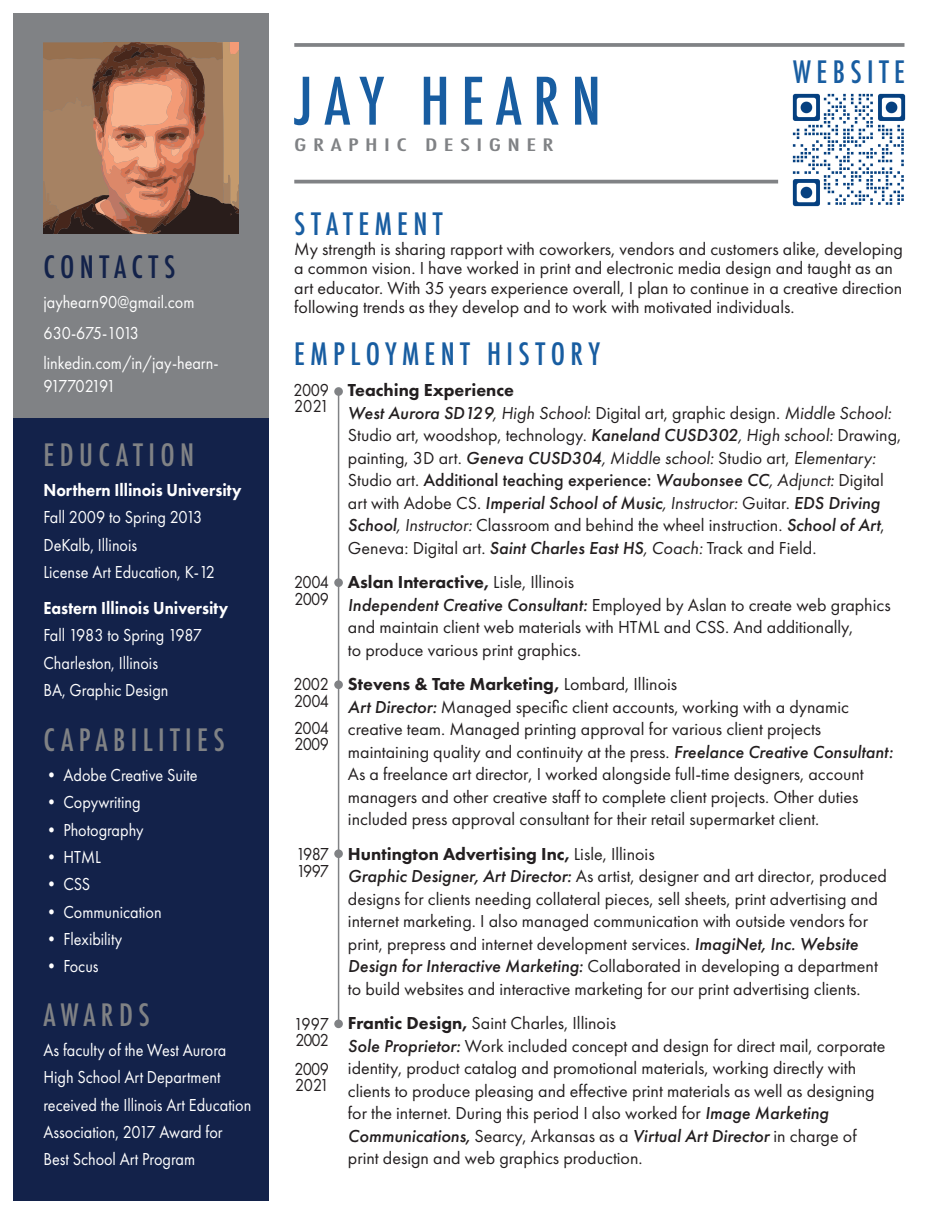
<style>
.page{position:relative;width:945px;height:1215px;background:#fff}
.page>*{position:absolute;margin:0;border:0;box-sizing:border-box;transform-origin:0 0}
.t1{font:500 condensed 63.6px "Futura";letter-spacing:.18em;color:#185da1}
.t2{font:500 condensed 30px "Futura";letter-spacing:.18em;color:#185da1}
.t3{font:500 condensed 30px "Futura";letter-spacing:.18em;color:#808285}
.t4{font:500 condensed 30px "Futura";letter-spacing:.18em;color:#13224a}
.t5{font:18px/22.5px "Futura PT";color:#231f20}
.t6{font:18px/27.3px "Futura PT";color:#fff;scale:.9 1}
.t7{font:800 18px "Futura PT";color:#231f20}
.t8{font:18px "Futura PT";color:#231f20;scale:.9 1}
.t9{font:800 18px "Futura PT";color:#fff;scale:.9 1}
.t10{font:18px "Futura PT";letter-spacing:-.065em;color:#fff;scale:.9 1}
.t11{font:500 condensed 16.65px "Futura";letter-spacing:.24em;color:#808285;scale:1.6 1}
.s1{font-weight:500;font-style:italic}
.s2{font-style:italic}
.s3{font-weight:500}
.s4{font-weight:400}
.s5{font-weight:800}
</style>
<div class="page">
<div style="left:14px;top:418px;width:255px;height:784px;background:#13224a"></div>
<div style="left:14px;top:14px;width:255px;height:404px;background:#808285"></div>
<svg style="left:43px;top:43px;width:196px;height:191px;background:#a27055"></svg>
<hr style="left:294px;top:43px;width:610px;height:4px;background:#8b8d90">
<hr style="left:294px;top:180px;width:484px;height:3px;background:#808285">
<img style="left:792px;top:93px;width:114px;height:114px">
<div style="left:334px;top:387px;width:9px;height:9px;background:#808285;border-radius:50%"></div>
<div style="left:334px;top:578px;width:9px;height:9px;background:#808285;border-radius:50%"></div>
<div style="left:334px;top:680px;width:9px;height:9px;background:#808285;border-radius:50%"></div>
<div style="left:334px;top:849px;width:9px;height:9px;background:#808285;border-radius:50%"></div>
<div style="left:334px;top:1020px;width:9px;height:8px;background:#808285;border-radius:50%"></div>
<hr style="left:338px;top:392px;width:1px;height:632px;background:#808285">
<p class="t4" style="left:43px;top:248px;width:133px">CONTACTS</p>
<p class="t6" style="left:43px;top:288px;width:169px">jayhearn90@gmail.com</p>
<p class="t10" style="left:43px;top:322px;width:108px">630-675-1013</p>
<p class="t6" style="left:43px;top:352px;width:196px;line-height:22.8px">linkedin.com/in/jay-hearn-<br>917702191</p>
<p class="t3" style="left:43px;top:436px;width:152px">EDUCATION</p>
<p class="t9" style="left:43px;top:479px;width:222px">Northern Illinois University</p>
<p class="t6" style="left:43px;top:504px;width:178px">Fall 2009 to Spring 2013</p>
<p class="t6" style="left:43px;top:531px;width:192px">DeKalb, Illinois<br>License Art Education, K-12</p>
<p class="t9" style="left:43px;top:597px;width:207px">Eastern Illinois University</p>
<p class="t6" style="left:43px;top:622px;width:178px">Fall 1983 to Spring 1987</p>
<p class="t6" style="left:43px;top:649px;width:129px">Charleston, Illinois</p>
<p class="t6" style="left:43px;top:676px;width:140px">BA, Graphic Design</p>
<p class="t3" style="left:43px;top:721px;width:183px">CAPABILITIES</p>
<p class="t6" style="left:43px;top:761px;width:173px">• Adobe Creative Suite</p>
<p class="t6" style="left:43px;top:789px;width:109px">• Copywriting</p>
<p class="t6" style="left:43px;top:816px;width:113px">• Photography</p>
<p class="t6" style="left:43px;top:843px;width:65px">• HTML</p>
<p class="t6" style="left:43px;top:871px;width:54px">• CSS</p>
<p class="t6" style="left:43px;top:898px;width:133px">• Communication</p>
<p class="t6" style="left:43px;top:925px;width:89px">• Flexibility</p>
<p class="t6" style="left:43px;top:952px;width:63px">• Focus</p>
<p class="t3" style="left:43px;top:996px;width:108px">AWARDS</p>
<p class="t6" style="left:43px;top:1036px;width:232px">As faculty of the West Aurora<br>High School Art Department received the Illinois Art Education<br>Association, 2017 Award for<br>Best School Art Program</p>
<p class="t1" style="left:294px;top:60px;width:308px">JAY HEARN</p>
<p class="t11" style="left:294px;top:134px;width:164px">GRAPHIC DESIGNER</p>
<p class="t2" style="left:793px;top:53px;width:113px">WEBSITE</p>
<p class="t2" style="left:294px;top:205px;width:150px">STATEMENT</p>
<p class="t5" style="left:294px;top:239px;width:610px;line-height:19.5px">My strength is sharing rapport with coworkers, vendors and customers alike, developing a common vision. I have worked in print and electronic media design and taught as an art educator. With 35 years experience overall, I plan to continue in a creative direction following trends as they develop and to work with motivated individuals.</p>
<p class="t2" style="left:294px;top:335px;width:307px">EMPLOYMENT HISTORY</p>
<p class="t8" style="left:294px;top:379px;width:41px">2009</p>
<p class="t8" style="left:294px;top:396px;width:40px">2021</p>
<p class="t7" style="left:348px;top:379px;width:168px">Teaching Experience</p>
<p class="t5" style="left:348px;top:402px;width:555px"><span class="s1">West Aurora SD129</span><span class="s2">, High School</span>: Digital art, graphic design. <span class="s2">Middle School:<br></span>Studio art, woodshop, technology. <span class="s1">Kaneland CUSD302</span><span class="s2">, High school:</span> Drawing, painting, 3D art. <span class="s1">Geneva CUSD304</span><span class="s2">, Middle school:</span> Studio art, <span class="s2">Elementary:<br></span>Studio art. <span class="s3">Additional teaching experience:</span> <span class="s1">Waubonsee CC</span><span class="s2">, Adjunct:</span> Digital art with Adobe CS. <span class="s1">Imperial School of Music</span><span class="s2">, Instructor:</span> Guitar. <span class="s1">EDS Driving School</span><span class="s2">, Instructor:</span> Classroom and behind the wheel instruction. <span class="s1">School of Art</span>, Geneva: Digital art. <span class="s1">Saint Charles East HS</span><span class="s2">, Coach:</span> Track and Field.</p>
<p class="t7" style="left:348px;top:571px;width:228px">Aslan Interactive, <span class="s4">Lisle, Illinois</span></p>
<p class="t5" style="left:348px;top:594px;width:544px"><span class="s1">Independent Creative Consultant:</span> Employed by Aslan to create web graphics and maintain client web materials with HTML and CSS. And additionally,</p>
<p class="t5" style="left:348px;top:639px;width:235px">to produce various print graphics.</p>
<p class="t7" style="left:348px;top:673px;width:331px">Stevens &amp; Tate Marketing, <span class="s4">Lombard, Illinois</span></p>
<p class="t5" style="left:348px;top:696px;width:547px"><span class="s1">Art Director:</span> Managed specific client accounts, working with a dynamic creative team. Managed printing approval for various client projects maintaining quality and continuity at the press. <span class="s1">Freelance Creative Consultant:<br></span>As a freelance art director, I worked alongside full-time designers, account managers and other creative staff to complete client projects. Other duties included press approval consultant for their retail supermarket client.</p>
<p class="t7" style="left:348px;top:843px;width:308px">Huntington Advertising Inc, <span class="s4">Lisle, Illinois</span></p>
<p class="t5" style="left:348px;top:865px;width:541px"><span class="s1">Graphic Designer, Art Director:</span> As artist, designer and art director, produced designs for clients needing collateral pieces, sell sheets, print advertising and internet marketing. I also managed communication with outside vendors for print, prepress and internet development services. <span class="s1">ImagiNet, Inc. Website Design for Interactive Marketing:</span> Collaborated in developing a department</p>
<p class="t5" style="left:348px;top:978px;width:514px">to build websites and interactive marketing for our print advertising clients.</p>
<p class="t5" style="left:348px;top:1012px;width:270px"><span class="s5">Frantic Design,</span> Saint Charles, Illinois</p>
<p class="t5" style="left:348px;top:1035px;width:539px"><span class="s1">Sole Proprietor:</span> Work included concept and design for direct mail, corporate identity, product catalog and promotional materials, working directly with clients to produce pleasing and effective print materials as well as designing for the internet. During this period I also worked for <span class="s1">Image Marketing Communications,</span> Searcy, Arkansas as a <span class="s1">Virtual Art Director</span> in charge of</p>
<p class="t5" style="left:348px;top:1147px;width:296px">print design and web graphics production.</p>
<p class="t8" style="left:294px;top:572px;width:40px">2004</p>
<p class="t8" style="left:295px;top:588px;width:40px">2009</p>
<p class="t8" style="left:294px;top:674px;width:41px">2002</p>
<p class="t8" style="left:294px;top:690px;width:40px">2004</p>
<p class="t8" style="left:294px;top:717px;width:40px">2004</p>
<p class="t8" style="left:295px;top:734px;width:40px">2009</p>
<p class="t8" style="left:296px;top:843px;width:38px">1987</p>
<p class="t8" style="left:297px;top:860px;width:38px">1997</p>
<p class="t8" style="left:294px;top:1013px;width:41px">1997</p>
<p class="t8" style="left:296px;top:1030px;width:39px">2002</p>
<p class="t8" style="left:295px;top:1058px;width:40px">2009</p>
<p class="t8" style="left:295px;top:1074px;width:39px">2021</p>
</div>
